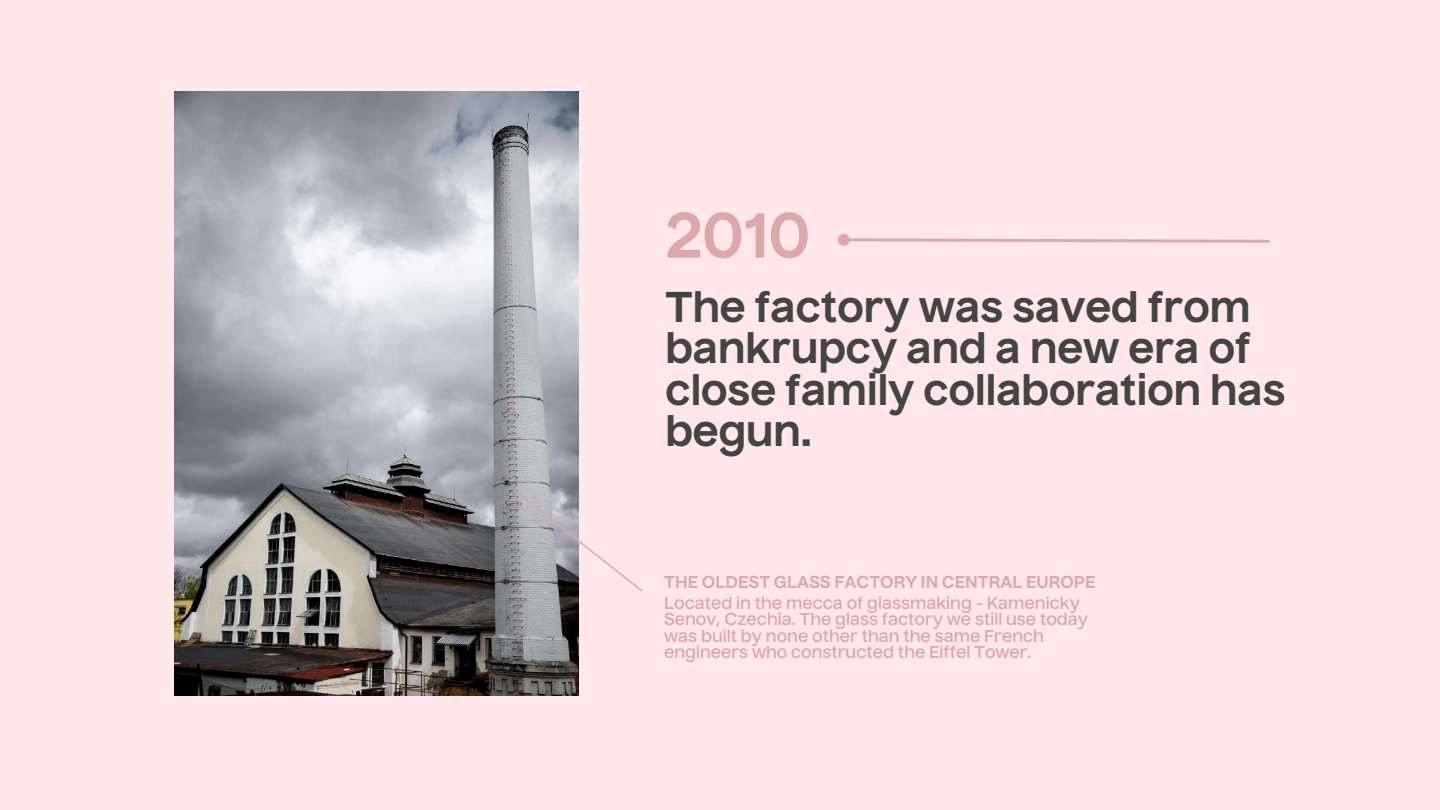
<style>
.page{position:relative;width:1440px;height:810px;background:#ffe7ea}
.page>*{position:absolute;margin:0;border:0;box-sizing:border-box;transform-origin:0 0}
.t1{font:700 61.4px "Nuckle";color:#dda7ae}
.t2{font:700 41.7px/41.2px "Nuckle";color:#444}
.t3{font:600 16.7px/16.5px "Nuckle";color:#dda7ae}
.t4{font:700 16.7px "Nuckle";color:#dda7ae}
</style>
<div class="page">
<img style="left:174px;top:91px;width:404px;height:604px">
<svg style="left:849px;top:237px;width:421px;height:6px"></svg>
<div style="left:839px;top:235px;width:9px;height:9px;background:#dda7ae;border-radius:50%"></div>
<div style="left:838px;top:234px;width:12px;height:12px;border:3px solid #dda7ae;border-radius:50%"></div>
<svg style="left:512px;top:488px;width:131px;height:105px"></svg>
<h1 class="t1" style="left:665px;top:210px;width:146px">2010</h1>
<h2 class="t2" style="left:665px;top:290px;width:622px">The factory was saved from bankrupcy and a new era of close family collaboration has begun.</h2>
<p class="t4" style="left:664px;top:575px;width:433px">THE OLDEST GLASS FACTORY IN CENTRAL EUROPE</p>
<p class="t3" style="left:664px;top:596px;width:425px">Located in the mecca of glassmaking - Kamenicky Senov, Czechia. The glass factory we still use today was built by none other than the same French engineers who constructed the Eiffel Tower.</p>
</div>
